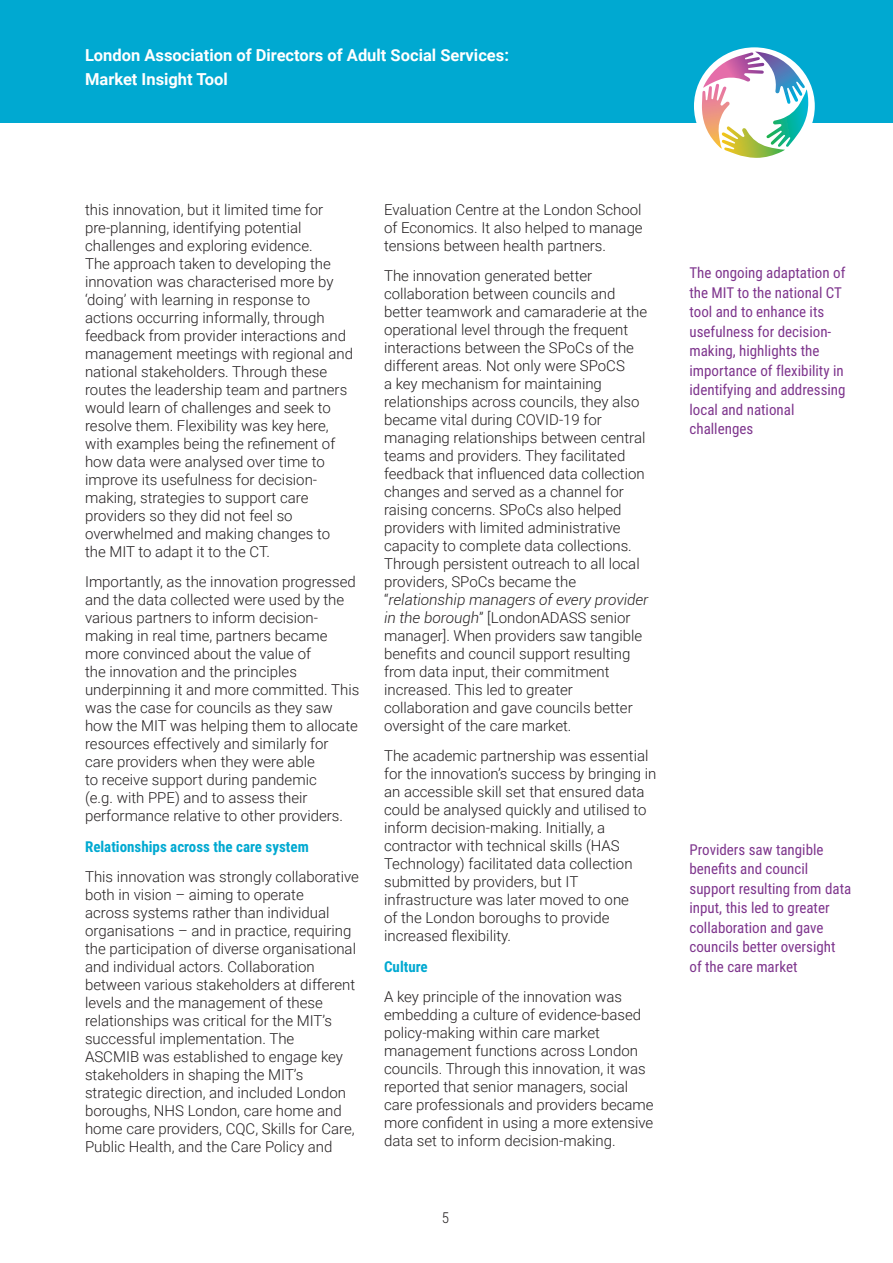
<style>
.page{position:relative;width:893px;height:1263px;background:#fff}
.page>*{position:absolute;margin:0;border:0;box-sizing:border-box;transform-origin:0 0}
.t1{font:700 16.5px/24px "Roboto";color:#fff}
.t2{font:300 15px/18px "Roboto";color:#231f20}
.t3{font:15px/19.5px "Roboto Condensed";color:#7e358d}
.t4{font:700 15px "Roboto Condensed";color:#00a9d1}
.t5{font:300 15px "Roboto Condensed";color:#231f20}
.s1{font-style:italic}
</style>
<div class="page">
<div style="left:0;top:0;width:893px;height:123px;background:#00a9d1"></div>
<div style="left:694px;top:47px;width:121px;height:118px;background:#fff;border-radius:50%"></div>
<img style="left:702px;top:52px;width:106px;height:106px">
<p class="t1" style="left:85px;top:45px;width:425px">London Association of Directors of Adult Social Services:<br>Market Insight Tool</p>
<p class="t2" style="left:85px;top:203px;width:270px">this innovation, but it limited time for pre-planning, identifying potential challenges and exploring evidence.<br>The approach taken to developing the innovation was characterised more by ‘doing’ with learning in response to actions occurring informally, through feedback from provider interactions and management meetings with regional and national stakeholders. Through these routes the leadership team and partners would learn of challenges and seek to resolve them. Flexibility was key here, with examples being the refinement of how data were analysed over time to improve its usefulness for decision&shy;making, strategies to support care providers so they did not feel so overwhelmed and making changes to the MIT to adapt it to the CT.</p>
<p class="t2" style="left:85px;top:575px;width:276px">Importantly, as the innovation progressed and the data collected were used by the various partners to inform decision&shy;making in real time, partners became more convinced about the value of<br>the innovation and the principles underpinning it and more committed. This was the case for councils as they saw how the MIT was helping them to allocate resources effectively and similarly for care providers when they were able<br>to receive support during pandemic<br>(e.g. with PPE) and to assess their performance relative to other providers.</p>
<p class="t4" style="left:85px;top:841px;width:225px">Relationships across the care system</p>
<p class="t2" style="left:85px;top:869px;width:275px">This innovation was strongly collaborative both in vision – aiming to operate<br>across systems rather than individual organisations – and in practice, requiring the participation of diverse organisational and individual actors. Collaboration between various stakeholders at different levels and the management of these relationships was critical for the MIT’s successful implementation. The<br>ASCMIB was established to engage key stakeholders in shaping the MIT’s strategic direction, and included London boroughs, NHS London, care home and home care providers, CQC, Skills for Care, Public Health, and the Care Policy and</p>
<p class="t2" style="left:384px;top:203px;width:260px;text-align:justify">Evaluation Centre at the London School of Economics. It also helped to manage tensions between health partners.</p>
<p class="t2" style="left:384px;top:269px;width:266px">The innovation generated better collaboration between councils and better teamwork and camaraderie at the operational level through the frequent interactions between the SPoCs of the different areas. Not only were SPoCS<br>a key mechanism for maintaining relationships across councils, they also became vital during COVID-19 for managing relationships between central teams and providers. They facilitated feedback that influenced data collection changes and served as a channel for raising concerns. SPoCs also helped providers with limited administrative capacity to complete data collections.<br>Through persistent outreach to all local providers, SPoCs became the “<span class="s1">relationship managers of every provider in the borough</span>” [LondonADASS senior manager]. When providers saw tangible benefits and council support resulting from data input, their commitment increased. This led to greater collaboration and gave councils better oversight of the care market.</p>
<p class="t2" style="left:384px;top:749px;width:274px">The academic partnership was essential for the innovation’s success by bringing in an accessible skill set that ensured data could be analysed quickly and utilised to inform decision-making. Initially, a contractor with technical skills (HAS Technology) facilitated data collection submitted by providers, but IT infrastructure was later moved to one<br>of the London boroughs to provide increased flexibility.</p>
<p class="t4" style="left:384px;top:961px;width:45px">Culture</p>
<p class="t2" style="left:384px;top:989px;width:271px">A key principle of the innovation was embedding a culture of evidence-based policy-making within care market management functions across London councils. Through this innovation, it was reported that senior managers, social care professionals and providers became more confident in using a more extensive data set to inform decision-making.</p>
<p class="t5" style="left:442px;top:1212px;width:9px">5</p>
<p class="t3" style="left:689px;top:265px;width:158px">The ongoing adaptation of the MIT to the national CT tool and to enhance its usefulness for decision&shy;making, highlights the importance of flexibility in identifying and addressing local and national challenges</p>
<p class="t3" style="left:689px;top:841px;width:163px">Providers saw tangible benefits and council support resulting from data input, this led to greater collaboration and gave councils better oversight of the care market</p>
</div>
